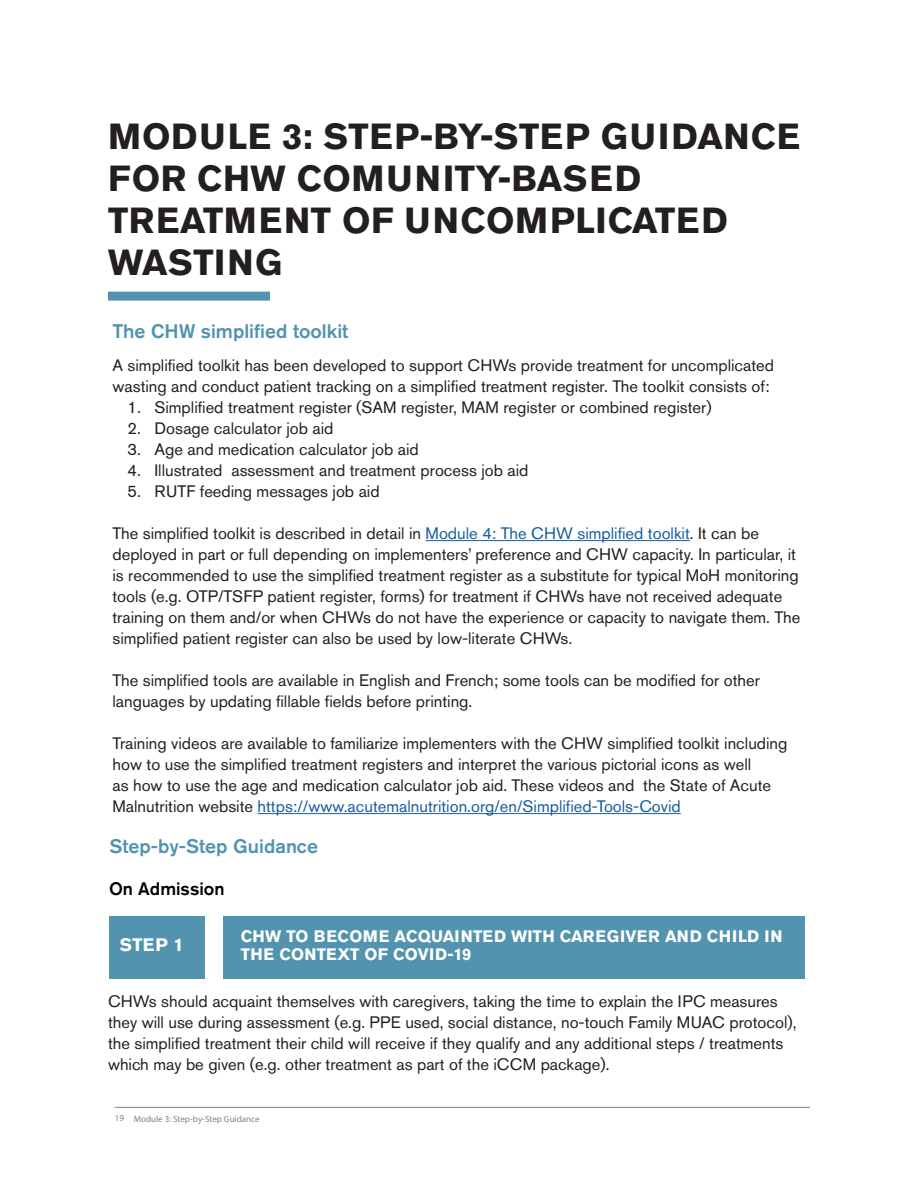
<style>
.page{position:relative;width:918px;height:1188px;background:#fff}
.page>*{position:absolute;margin:0;border:0;box-sizing:border-box;transform-origin:0 0}
.Chapter_Header{font:700 36px/42px "Akzidenz Grotesk Std";letter-spacing:.015em;color:#231f20}
.Executive_Summary_Bo{font:500 19.5px "Akzidenz Grotesk Pro";color:#5293af}
.Executive_Summary_Bo-2{font:500 18px "Akzidenz Grotesk Pro";color:#000}
.Chapter_Header-2{font:700 18px "Akzidenz Grotesk Std";color:#fff}
.Executive_Summary_Bo-3{font:16.5px/21px "Akzidenz Grotesk Pro";color:#231f20}
.Chapter_Header-3{font:700 16.5px/18px "Akzidenz Grotesk Std";letter-spacing:.015em;color:#fff}
.Figure_Table{font:13.5px "Myriad Pro";letter-spacing:.02em;color:#231f20}
.t1{font:9px "Myriad Pro";color:#808384}
.s1{font-family:"Boton";font-weight:500;font-size:15px;color:#57585a}
.s2{color:#175d9e}
</style>
<div class="page">
<hr style="left:115px;top:1107px;width:695px;height:1px;background:#808384">
<hr style="left:426px;top:540px;width:264px;height:1px;background:#175d9e">
<hr style="left:258px;top:813px;width:423px;height:1px;background:#175d9e">
<div style="left:109px;top:916px;width:96px;height:63px;background:#5293af"></div>
<div style="left:223px;top:916px;width:581px;height:63px;background:#5293af"></div>
<div style="left:108px;top:292px;width:162px;height:9px;background:#5293af"></div>
<p class="Chapter_Header" style="left:108px;top:115px;width:693px">MODULE 3: STEP-BY-STEP GUIDANCE<br>FOR CHW COMUNITY-BASED<br>TREATMENT OF UNCOMPLICATED<br>WASTING</p>
<p class="Figure_Table" style="left:115px;top:140px;width:321px"><span class="s1">FIGURE 6:</span> NIGERIA SHARED PRIORITY ACTION AREAS</p>
<p class="Executive_Summary_Bo" style="left:112px;top:318px;width:237px">The CHW simplified toolkit</p>
<p class="Executive_Summary_Bo-3" style="left:112px;top:355px;width:663px">A simplified toolkit has been developed to support CHWs provide treatment for uncomplicated wasting and conduct patient tracking on a simplified treatment register. The toolkit consists of:</p>
<p class="Executive_Summary_Bo-3" style="left:128px;top:397px;width:586px">1. Simplified treatment register (SAM register, MAM register or combined register)</p>
<p class="Executive_Summary_Bo-3" style="left:128px;top:418px;width:208px">2. Dosage calculator job aid</p>
<p class="Executive_Summary_Bo-3" style="left:128px;top:439px;width:293px">3. Age and medication calculator job aid</p>
<p class="Executive_Summary_Bo-3" style="left:128px;top:460px;width:403px">4. Illustrated assessment and treatment process job aid</p>
<p class="Executive_Summary_Bo-3" style="left:128px;top:481px;width:254px">5. RUTF feeding messages job aid</p>
<p class="Executive_Summary_Bo-3" style="left:112px;top:523px;width:689px">The simplified toolkit is described in detail in <span class="s2">Module 4: The CHW simplified toolkit</span>. It can be deployed in part or full depending on implementers’ preference and CHW capacity. In particular, it is recommended to use the simplified treatment register as a substitute for typical MoH monitoring tools (e.g. OTP/TSFP patient register, forms) for treatment if CHWs have not received adequate training on them and/or when CHWs do not have the experience or capacity to navigate them. The simplified patient register can also be used by low-literate CHWs.</p>
<p class="Executive_Summary_Bo-3" style="left:112px;top:670px;width:649px">The simplified tools are available in English and French; some tools can be modified for other languages by updating fillable fields before printing.</p>
<p class="Executive_Summary_Bo-3" style="left:112px;top:733px;width:677px">Training videos are available to familiarize implementers with the CHW simplified toolkit including how to use the simplified treatment registers and interpret the various pictorial icons as well<br>as how to use the age and medication calculator job aid. These videos and the State of Acute Malnutrition website <span class="s2">https://www.acutemalnutrition.org/en/Simplified-Tools-Covid</span></p>
<p class="Executive_Summary_Bo" style="left:110px;top:833px;width:210px">Step-by-Step Guidance</p>
<p class="Executive_Summary_Bo-2" style="left:109px;top:877px;width:117px">On Admission</p>
<p class="Chapter_Header-2" style="left:120px;top:934px;width:65px">STEP 1</p>
<p class="Chapter_Header-3" style="left:241px;top:928px;width:543px">CHW TO BECOME ACQUAINTED WITH CAREGIVER AND CHILD IN<br>THE CONTEXT OF COVID-19</p>
<p class="Executive_Summary_Bo-3" style="left:108px;top:991px;width:690px">CHWs should acquaint themselves with caregivers, taking the time to explain the IPC measures they will use during assessment (e.g. PPE used, social distance, no-touch Family MUAC protocol), the simplified treatment their child will receive if they qualify and any additional steps / treatments which may be given (e.g. other treatment as part of the iCCM package).</p>
<p class="t1" style="left:115px;top:1113px;width:11px">19</p>
<p class="t1" style="left:134px;top:1114px;width:127px">Module 3: Step-by-Step Guidance</p>
</div>
